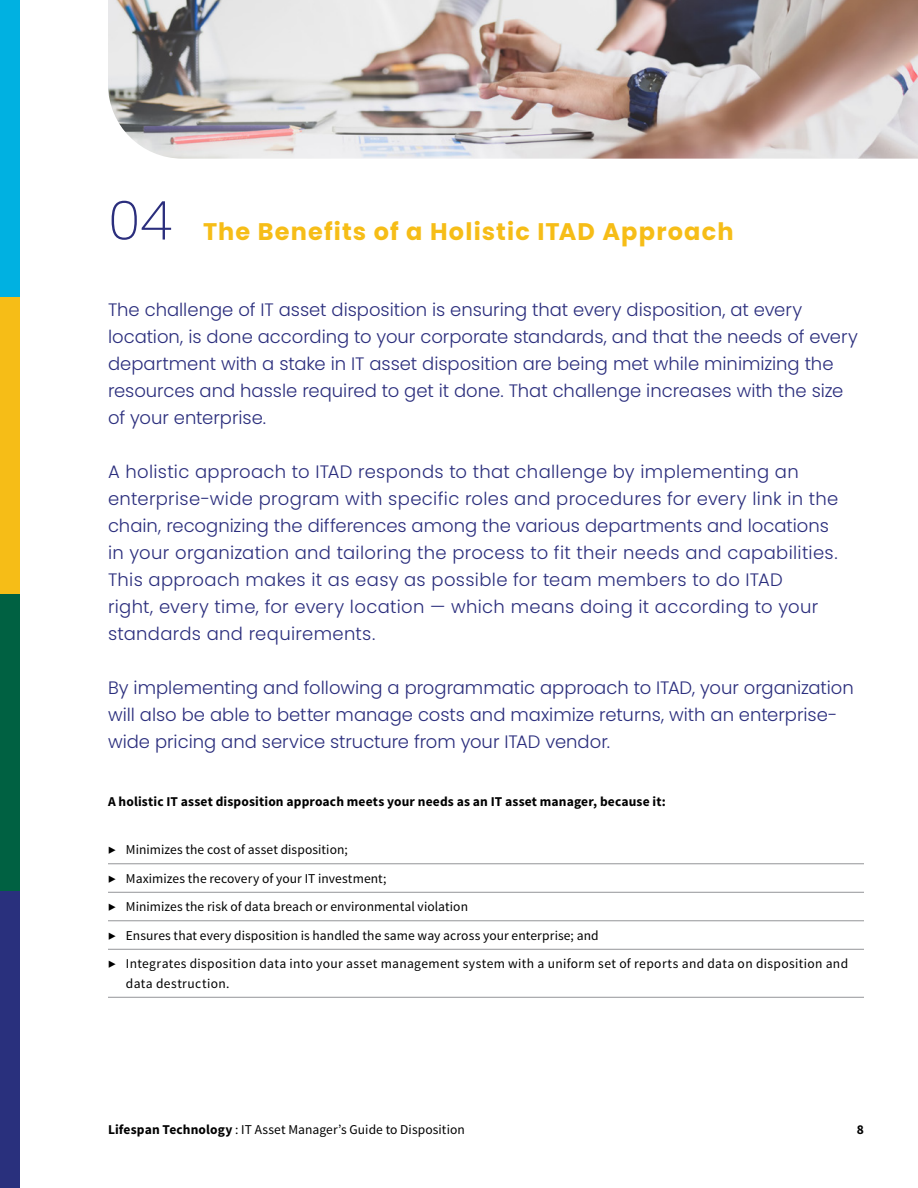
<style>
.page{position:relative;width:918px;height:1188px;background:#fff}
.page>*{position:absolute;margin:0;border:0;box-sizing:border-box;transform-origin:0 0}
.t1{font:200 54px "Poppins";color:#2b2e7d}
.t2{font:700 24px "Poppins";letter-spacing:.05em;color:#f6bd17}
.t3{font:300 18px/27px "Poppins";color:#2b2e7d}
.t4{font:300 18px/27px "Poppins";letter-spacing:.02em;color:#2b2e7d}
.t5{font:13.5px/28.5px "Source Sans Pro";letter-spacing:.01em;color:#000}
.t6{font:700 13.5px "Source Sans Pro";letter-spacing:.01em;color:#000}
.t7{font:13.5px "Source Sans Pro";letter-spacing:.03em;color:#000}
.s1{font-weight:700}
</style>
<div class="page">
<div style="left:0;top:0;width:20px;height:297px;background:#00b1e1"></div>
<div style="left:0;top:297px;width:20px;height:297px;background:#f6bd17"></div>
<div style="left:0;top:594px;width:20px;height:297px;background:#006142"></div>
<div style="left:0;top:891px;width:20px;height:297px;background:#29307d"></div>
<img style="left:108px;top:0;width:810px;height:159px">
<hr style="left:108px;top:863px;width:756px;height:1px;background:#939598">
<hr style="left:108px;top:892px;width:756px;height:1px;background:#939598">
<hr style="left:108px;top:920px;width:756px;height:1px;background:#939598">
<hr style="left:108px;top:949px;width:756px;height:1px;background:#939598">
<hr style="left:108px;top:997px;width:756px;height:1px;background:#939598">
<h1 class="t1" style="left:108px;top:189px;width:66px">04</h1>
<h2 class="t2" style="left:203px;top:217px;width:532px">The Benefits of a Holistic ITAD Approach</h2>
<p class="t3" style="left:108px;top:296px;width:751px">The challenge of IT asset disposition is ensuring that every disposition, at every location, is done according to your corporate standards, and that the needs of every department with a stake in IT asset disposition are being met while minimizing the resources and hassle required to get it done. That challenge increases with the size of your enterprise.</p>
<p class="t4" style="left:108px;top:458px;width:732px">A holistic approach to ITAD responds to that challenge by implementing an enterprise-wide program with specific roles and procedures for every link in the chain, recognizing the differences among the various departments and locations in your organization and tailoring the process to fit their needs and capabilities.<br>This approach makes it as easy as possible for team members to do ITAD<br>right, every time, for every location — which means doing it according to your standards and requirements.</p>
<p class="t3" style="left:108px;top:674px;width:747px">By implementing and following a programmatic approach to ITAD, your organization will also be able to better manage costs and maximize returns, with an enterprise&shy;wide pricing and service structure from your ITAD vendor.</p>
<p class="t6" style="left:108px;top:793px;width:559px">A holistic IT asset disposition approach meets your needs as an IT asset manager, because it:</p>
<p class="t5" style="left:108px;top:836px;width:742px">▶ Minimizes the cost of asset disposition;<br>▶ Maximizes the recovery of your IT investment;<br>▶ Minimizes the risk of data breach or environmental violation<br>▶ Ensures that every disposition is handled the same way across your enterprise; and<br>▶ Integrates disposition data into your asset management system with a uniform set of reports and data on disposition and</p>
<p class="t7" style="left:126px;top:975px;width:105px">data destruction.</p>
<p class="t5" style="left:108px;top:1116px;width:358px"><span class="s1">Lifespan Technology</span> : IT Asset Manager’s Guide to Disposition</p>
<p class="t6" style="left:857px;top:1121px;width:9px">8</p>
</div>
